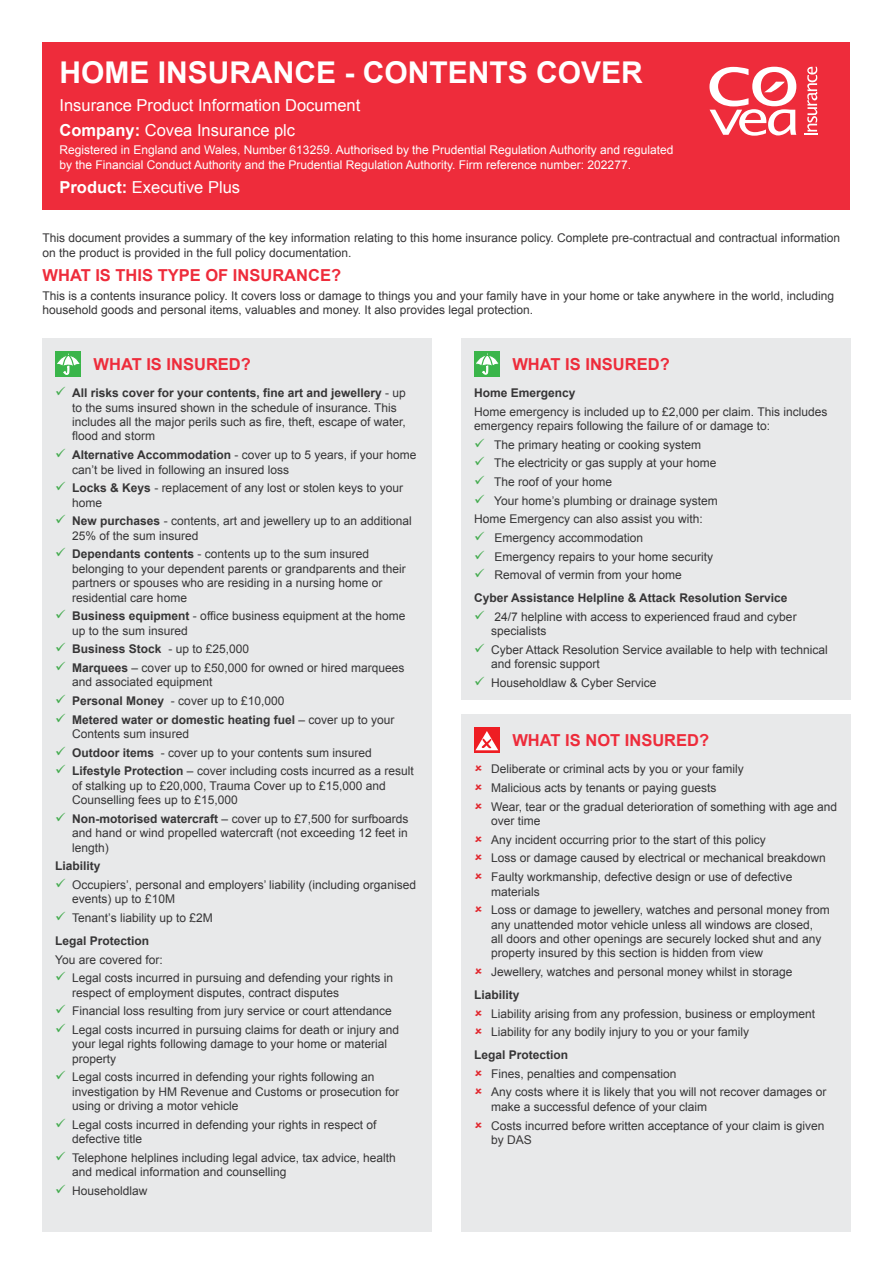
<style>
.page{position:relative;width:893px;height:1263px;background:#fff}
.page>*{position:absolute;margin:0;border:0;box-sizing:border-box;transform-origin:0 0}
.t1{font:700 30px "Arial";color:#fff}
.t2{font:16.5px "Arial";color:#fff}
.t3{font:700 16.5px "Arial";color:#ee2c3b}
.t4{font:12px/14.4px "Arial";color:#363536}
.t5{font:700 12px/14.4px "Arial";color:#363536}
.t6{font:12px/14.4px "Arial";color:#fff}
.s1{font-weight:700}
.s2{font-weight:400}
</style>
<div class="page">
<div style="left:43px;top:43px;width:807px;height:167px;background:#ee2c3b"></div>
<svg style="left:804px;top:67px;width:13px;height:68px"></svg>
<svg style="left:709px;top:67px;width:87px;height:69px"></svg>
<div style="left:43px;top:338px;width:389px;height:894px;background:#e8e9ea"></div>
<div style="left:55px;top:351px;width:26px;height:25px;background:#3ab54a"></div>
<svg style="left:57px;top:353px;width:23px;height:22px"></svg>
<div style="left:461px;top:714px;width:389px;height:518px;background:#e8e9ea"></div>
<div style="left:474px;top:727px;width:26px;height:26px;background:linear-gradient(to right,#ee1d23,#ee1d23)"></div>
<svg style="left:475px;top:731px;width:23px;height:19px"></svg>
<div style="left:461px;top:338px;width:389px;height:362px;background:#e8e9ea"></div>
<div style="left:474px;top:351px;width:26px;height:25px;background:#3ab54a"></div>
<svg style="left:476px;top:353px;width:23px;height:21px"></svg>
<p class="t1" style="left:60px;top:53px;width:585px">HOME INSURANCE - CONTENTS COVER</p>
<p class="t2" style="left:60px;top:95px;width:302px">Insurance Product Information Document</p>
<p class="t2" style="left:60px;top:119px;width:237px"><span class="s1">Company:</span> Covea Insurance plc</p>
<p class="t6" style="left:60px;top:143px;width:616px">Registered in England and Wales, Number 613259. Authorised by the Prudential Regulation Authority and regulated by the Financial Conduct Authority and the Prudential Regulation Authority. Firm reference number: 202277.</p>
<p class="t2" style="left:60px;top:176px;width:182px"><span class="s1">Product:</span> Executive Plus</p>
<p class="t4" style="left:43px;top:231px;width:799px">This document provides a summary of the key information relating to this home insurance policy. Complete pre-contractual and contractual information on the product is provided in the full policy documentation.</p>
<p class="t3" style="left:43px;top:264px;width:300px">WHAT IS THIS TYPE OF INSURANCE?</p>
<p class="t4" style="left:43px;top:288px;width:793px">This is a contents insurance policy. It covers loss or damage to things you and your family have in your home or take anywhere in the world, including household goods and personal items, valuables and money. It also provides legal protection.</p>
<p class="t3" style="left:94px;top:353px;width:159px">WHAT IS INSURED?</p>
<p class="t4" style="left:72px;top:386px;width:335px"><span class="s1">All risks cover for your contents, fine art and jewellery</span> - up to the sums insured shown in the schedule of insurance. This includes all the major perils such as fire, theft, escape of water, flood and storm</p>
<p class="t4" style="left:72px;top:448px;width:346px"><span class="s1">Alternative Accommodation</span> - cover up to 5 years, if your home can’t be lived in following an insured loss</p>
<p class="t4" style="left:72px;top:481px;width:332px"><span class="s1">Locks &amp; Keys</span> - replacement of any lost or stolen keys to your home</p>
<p class="t4" style="left:72px;top:514px;width:341px"><span class="s1">New purchases</span> - contents, art and jewellery up to an additional<br>25% of the sum insured</p>
<p class="t4" style="left:72px;top:547px;width:335px"><span class="s1">Dependants contents</span> - contents up to the sum insured belonging to your dependent parents or grandparents and their partners or spouses who are residing in a nursing home or residential care home</p>
<p class="t4" style="left:72px;top:609px;width:335px"><span class="s1">Business equipment</span> - office business equipment at the home up to the sum insured</p>
<p class="t5" style="left:72px;top:642px;width:178px">Business Stock <span class="s2">- up to £25,000</span></p>
<p class="t4" style="left:72px;top:661px;width:334px"><span class="s1">Marquees</span> – cover up to £50,000 for owned or hired marquees and associated equipment</p>
<p class="t4" style="left:72px;top:694px;width:214px"><span class="s1">Personal Money</span> - cover up to £10,000</p>
<p class="t5" style="left:72px;top:713px;width:324px">Metered water or domestic heating fuel <span class="s2">– cover up to your<br>Contents sum insured</span></p>
<p class="t4" style="left:72px;top:745px;width:301px"><span class="s1">Outdoor items</span> - cover up to your contents sum insured</p>
<p class="t4" style="left:72px;top:764px;width:343px"><span class="s1">Lifestyle Protection</span> – cover including costs incurred as a result of stalking up to £20,000, Trauma Cover up to £15,000 and<br>Counselling fees up to £15,000</p>
<p class="t4" style="left:72px;top:811px;width:338px;text-align:justify"><span class="s1">Non-motorised watercraft</span> – cover up to £7,500 for surfboards and hand or wind propelled watercraft (not exceeding 12 feet in length)</p>
<p class="t5" style="left:55px;top:859px;width:47px">Liability</p>
<p class="t4" style="left:72px;top:877px;width:345px">Occupiers’, personal and employers’ liability (including organised events) up to £10M</p>
<p class="t4" style="left:72px;top:911px;width:142px">Tenant’s liability up to £2M</p>
<p class="t5" style="left:55px;top:934px;width:96px">Legal Protection</p>
<p class="t4" style="left:55px;top:952px;width:109px">You are covered for:</p>
<p class="t4" style="left:72px;top:971px;width:322px">Legal costs incurred in pursuing and defending your rights in respect of employment disputes, contract disputes</p>
<p class="t4" style="left:72px;top:1004px;width:321px">Financial loss resulting from jury service or court attendance</p>
<p class="t4" style="left:72px;top:1022px;width:328px">Legal costs incurred in pursuing claims for death or injury and your legal rights following damage to your home or material property</p>
<p class="t4" style="left:72px;top:1070px;width:328px">Legal costs incurred in defending your rights following an investigation by HM Revenue and Customs or prosecution for using or driving a motor vehicle</p>
<p class="t4" style="left:72px;top:1117px;width:306px">Legal costs incurred in defending your rights in respect of defective title</p>
<p class="t4" style="left:72px;top:1150px;width:325px">Telephone helplines including legal advice, tax advice, health and medical information and counselling</p>
<p class="t4" style="left:72px;top:1183px;width:77px">Householdlaw</p>
<p class="t3" style="left:512px;top:353px;width:159px">WHAT IS INSURED?</p>
<p class="t5" style="left:474px;top:386px;width:103px">Home Emergency</p>
<p class="t4" style="left:474px;top:404px;width:355px">Home emergency is included up to £2,000 per claim. This includes emergency repairs following the failure of or damage to:</p>
<p class="t4" style="left:494px;top:437px;width:208px">The primary heating or cooking system</p>
<p class="t4" style="left:494px;top:456px;width:224px">The electricity or gas supply at your home</p>
<p class="t4" style="left:494px;top:475px;width:120px">The roof of your home</p>
<p class="t4" style="left:494px;top:493px;width:225px">Your home’s plumbing or drainage system</p>
<p class="t4" style="left:474px;top:512px;width:230px">Home Emergency can also assist you with:</p>
<p class="t4" style="left:494px;top:531px;width:150px">Emergency accommodation</p>
<p class="t4" style="left:494px;top:549px;width:220px">Emergency repairs to your home security</p>
<p class="t4" style="left:494px;top:568px;width:189px">Removal of vermin from your home</p>
<p class="t5" style="left:474px;top:591px;width:315px">Cyber Assistance Helpline &amp; Attack Resolution Service</p>
<p class="t4" style="left:491px;top:610px;width:307px">24/7 helpline with access to experienced fraud and cyber specialists</p>
<p class="t4" style="left:491px;top:643px;width:338px">Cyber Attack Resolution Service available to help with technical and forensic support</p>
<p class="t4" style="left:491px;top:676px;width:167px">Householdlaw &amp; Cyber Service</p>
<p class="t3" style="left:512px;top:730px;width:198px">WHAT IS NOT INSURED?</p>
<p class="t4" style="left:491px;top:762px;width:254px">Deliberate or criminal acts by you or your family</p>
<p class="t4" style="left:491px;top:781px;width:227px">Malicious acts by tenants or paying guests</p>
<p class="t4" style="left:491px;top:799px;width:347px">Wear, tear or the gradual deterioration of something with age and over time</p>
<p class="t4" style="left:491px;top:832px;width:276px">Any incident occurring prior to the start of this policy</p>
<p class="t4" style="left:491px;top:851px;width:336px">Loss or damage caused by electrical or mechanical breakdown</p>
<p class="t4" style="left:491px;top:870px;width:303px">Faulty workmanship, defective design or use of defective materials</p>
<p class="t4" style="left:491px;top:903px;width:340px">Loss or damage to jewellery, watches and personal money from any unattended motor vehicle unless all windows are closed,<br>all doors and other openings are securely locked shut and any property insured by this section is hidden from view</p>
<p class="t4" style="left:491px;top:965px;width:303px">Jewellery, watches and personal money whilst in storage</p>
<p class="t5" style="left:474px;top:988px;width:47px">Liability</p>
<p class="t4" style="left:491px;top:1006px;width:326px">Liability arising from any profession, business or employment</p>
<p class="t4" style="left:491px;top:1025px;width:260px">Liability for any bodily injury to you or your family</p>
<p class="t5" style="left:474px;top:1048px;width:96px">Legal Protection</p>
<p class="t4" style="left:491px;top:1066px;width:187px">Fines, penalties and compensation</p>
<p class="t4" style="left:491px;top:1085px;width:337px">Any costs where it is likely that you will not recover damages or make a successful defence of your claim</p>
<p class="t4" style="left:491px;top:1118px;width:335px">Costs incurred before written acceptance of your claim is given by DAS</p>
</div>
